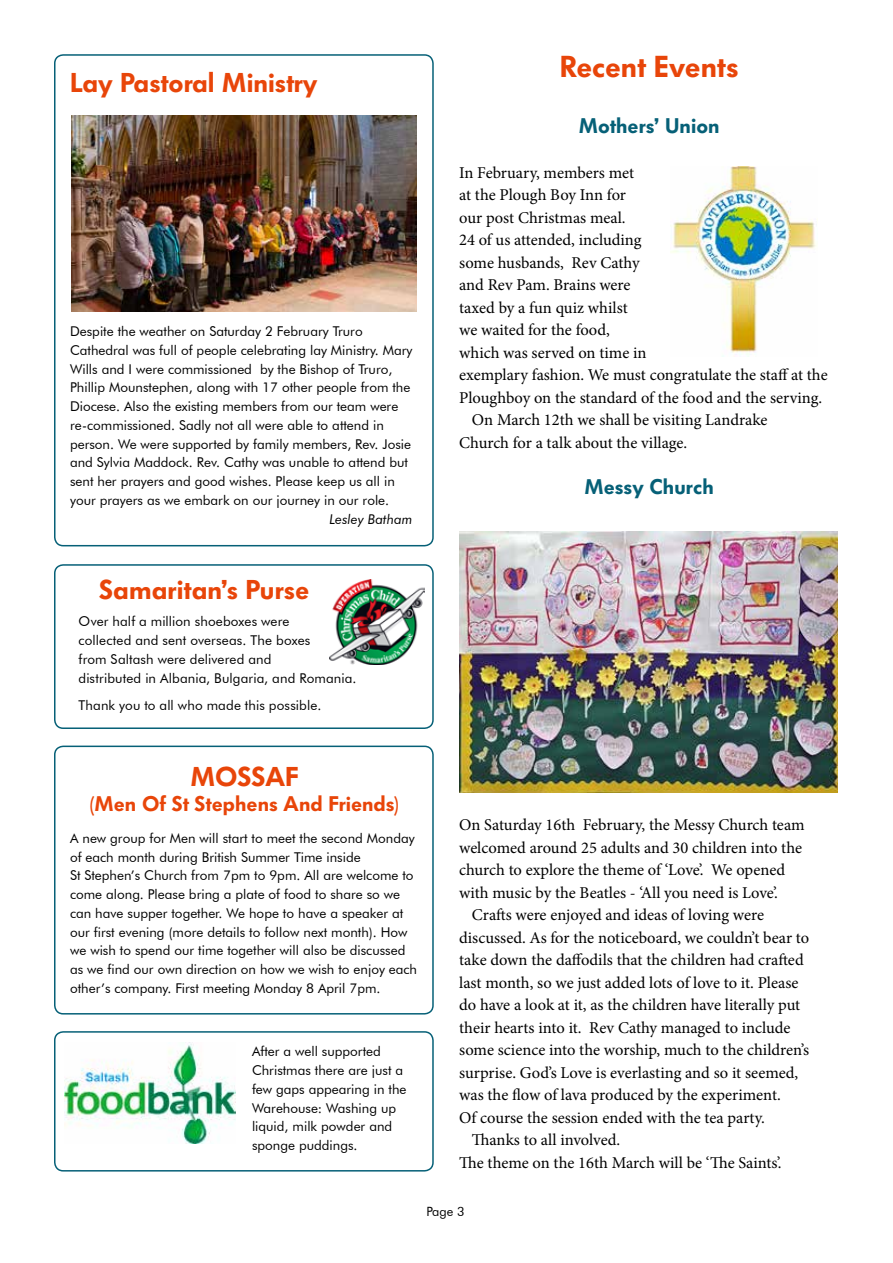
<style>
.page{position:relative;width:893px;height:1263px;background:#fff}
.page>*{position:absolute;margin:0;border:0;box-sizing:border-box;transform-origin:0 0}
.t1{font:600 30px "Futura BQ";color:#e84509}
.t2{font:600 27px "Futura BQ";color:#e84509}
.t3{font:600 21px "Futura BQ";letter-spacing:.005em;color:#e84509}
.t4{font:600 21px "Futura BQ";letter-spacing:.005em;color:#066077}
.t5{font:16.5px "Minion Pro";color:#000}
.t6{font:13.5px/18.8px "Futura BT";color:#000}
.t7{font:italic 13.5px "Futura BT";color:#000}
.t8{font:12.75px "Futura BT";color:#000}
</style>
<div class="page">
<div style="left:54px;top:1031px;width:380px;height:140px;border:2px solid #066077;border-radius:9px"></div>
<img style="left:459px;top:532px;width:379px;height:260px">
<img style="left:670px;top:167px;width:147px;height:188px">
<div style="left:54px;top:54px;width:380px;height:492px;border:2px solid #066077;border-radius:9px"></div>
<img style="left:71px;top:115px;width:345px;height:196px">
<div style="left:54px;top:564px;width:380px;height:165px;border:2px solid #066077;border-radius:9px"></div>
<img style="left:330px;top:579px;width:95px;height:86px">
<div style="left:54px;top:745px;width:380px;height:269px;border:2px solid #066077;border-radius:9px"></div>
<img style="left:64px;top:1042px;width:171px;height:101px">
<h2 class="t2" style="left:70px;top:67px;width:249px">Lay Pastoral Ministry</h2>
<p class="t6" style="left:70px;top:322px;width:344px">Despite the weather on Saturday 2 February Truro Cathedral was full of people celebrating lay Ministry. Mary Wills and I were commissioned by the Bishop of Truro, Phillip Mounstephen, along with 17 other people from the Diocese. Also the existing members from our team were re-commissioned. Sadly not all were able to attend in person. We were supported by family members, Rev. Josie and Sylvia Maddock. Rev. Cathy was unable to attend but sent her prayers and good wishes. Please keep us all in your prayers as we embark on our journey in our role.</p>
<p class="t7" style="left:329px;top:511px;width:85px">Lesley Batham</p>
<h2 class="t2" style="left:99px;top:574px;width:212px">Samaritan’s Purse</h2>
<p class="t6" style="left:79px;top:612px;width:279px">Over half a million shoeboxes were<br>collected and sent overseas. The boxes<br>from Saltash were delivered and<br>distributed in Albania, Bulgaria, and Romania.</p>
<p class="t6" style="left:79px;top:696px;width:244px">Thank you to all who made this possible.</p>
<h1 class="t1" style="left:560px;top:49px;width:180px">Recent Events</h1>
<h3 class="t4" style="left:579px;top:113px;width:142px">Mothers’ Union</h3>
<p class="t5" style="left:459px;top:161px;width:177px">In February, members met</p>
<p class="t5" style="left:459px;top:184px;width:168px">at the Plough Boy Inn for</p>
<p class="t5" style="left:459px;top:206px;width:168px">our post Christmas meal.</p>
<p class="t5" style="left:459px;top:229px;width:184px">24 of us attended, including</p>
<p class="t5" style="left:459px;top:251px;width:182px">some husbands, Rev Cathy</p>
<p class="t5" style="left:459px;top:274px;width:173px">and Rev Pam. Brains were</p>
<p class="t5" style="left:459px;top:296px;width:170px">taxed by a fun quiz whilst</p>
<p class="t5" style="left:459px;top:319px;width:152px">we waited for the food,</p>
<p class="t5" style="left:459px;top:341px;width:189px">which was served on time in</p>
<p class="t5" style="left:459px;top:364px;width:370px">exemplary fashion. We must congratulate the staff at the</p>
<p class="t5" style="left:459px;top:386px;width:365px">Ploughboy on the standard of the food and the serving.</p>
<p class="t5" style="left:472px;top:409px;width:297px">On March 12th we shall be visiting Landrake</p>
<p class="t5" style="left:459px;top:431px;width:230px">Church for a talk about the village.</p>
<h3 class="t4" style="left:584px;top:474px;width:131px">Messy Church</h3>
<h2 class="t2" style="left:191px;top:761px;width:109px">MOSSAF</h2>
<h3 class="t3" style="left:90px;top:792px;width:311px">(Men Of St Stephens And Friends)</h3>
<p class="t6" style="left:70px;top:828px;width:349px">A new group for Men will start to meet the second Monday of each month during British Summer Time inside<br>St Stephen’s Church from 7pm to 9pm. All are welcome to come along. Please bring a plate of food to share so we can have supper together. We hope to have a speaker at our first evening (more details to follow next month). How we wish to spend our time together will also be discussed as we find our own direction on how we wish to enjoy each other’s company. First meeting Monday 8 April 7pm.</p>
<p class="t6" style="left:252px;top:1042px;width:156px">After a well supported<br>Christmas there are just a few gaps appearing in the<br>Warehouse: Washing up liquid, milk powder and sponge puddings.</p>
<p class="t5" style="left:459px;top:814px;width:347px">On Saturday 16th February, the Messy Church team</p>
<p class="t5" style="left:459px;top:836px;width:344px">welcomed around 25 adults and 30 children into the</p>
<p class="t5" style="left:459px;top:859px;width:328px">church to explore the theme of ‘Love’. We opened</p>
<p class="t5" style="left:459px;top:881px;width:320px">with music by the Beatles - ‘All you need is Love’.</p>
<p class="t5" style="left:472px;top:904px;width:294px">Crafts were enjoyed and ideas of loving were</p>
<p class="t5" style="left:459px;top:926px;width:352px">discussed. As for the noticeboard, we couldn’t bear to</p>
<p class="t5" style="left:459px;top:949px;width:346px">take down the daffodils that the children had crafted</p>
<p class="t5" style="left:459px;top:971px;width:341px">last month, so we just added lots of love to it. Please</p>
<p class="t5" style="left:459px;top:994px;width:343px">do have a look at it, as the children have literally put</p>
<p class="t5" style="left:459px;top:1016px;width:333px">their hearts into it. Rev Cathy managed to include</p>
<p class="t5" style="left:459px;top:1039px;width:351px">some science into the worship, much to the children’s</p>
<p class="t5" style="left:459px;top:1061px;width:341px">surprise. God’s Love is everlasting and so it seemed,</p>
<p class="t5" style="left:459px;top:1084px;width:323px">was the flow of lava produced by the experiment.</p>
<p class="t5" style="left:459px;top:1106px;width:307px">Of course the session ended with the tea party.</p>
<p class="t5" style="left:472px;top:1129px;width:150px">Thanks to all involved.</p>
<p class="t5" style="left:459px;top:1151px;width:324px">The theme on the 16th March will be ‘The Saints’.</p>
<p class="t8" style="left:426px;top:1203px;width:40px">Page 3</p>
</div>
